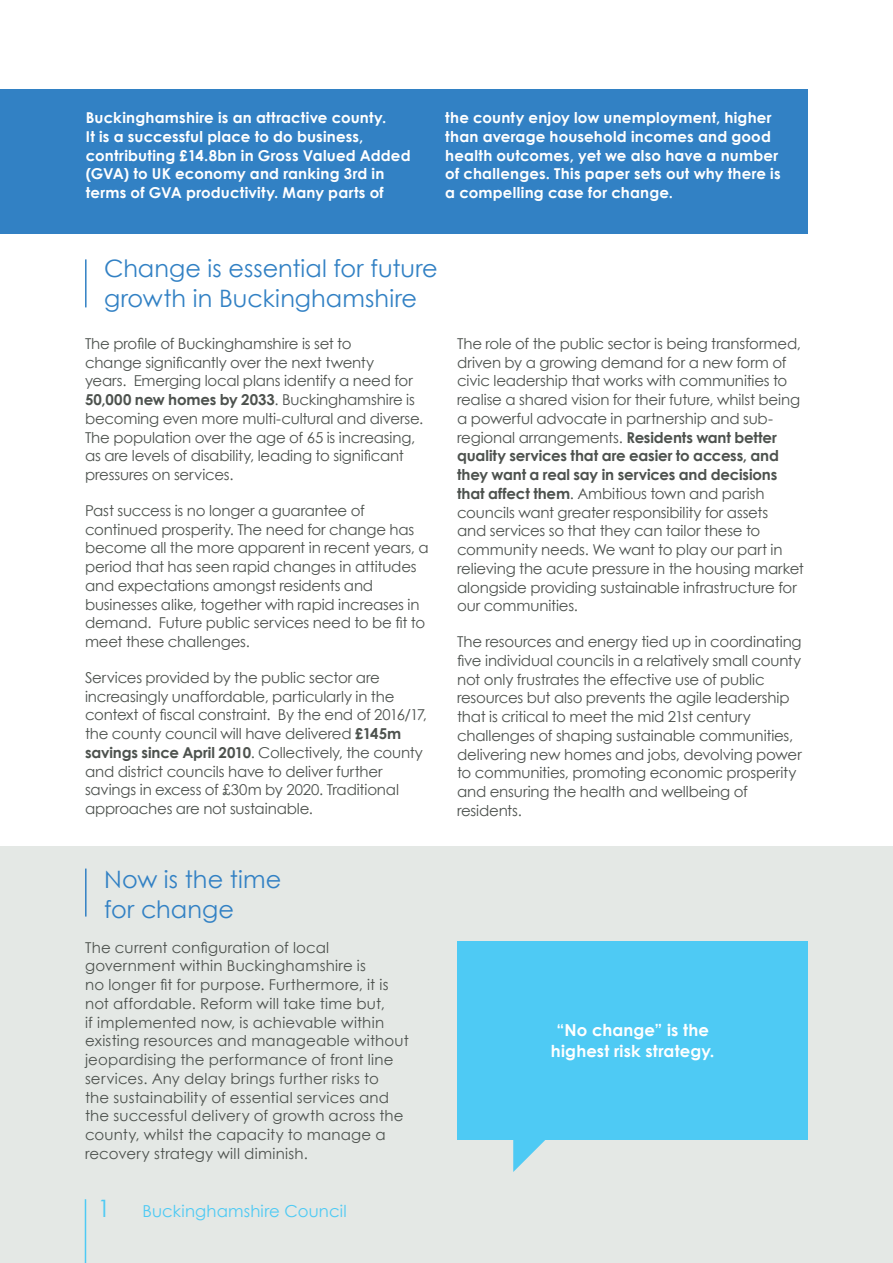
<style>
.page{position:relative;width:893px;height:1263px;background:#fff}
.page>*{position:absolute;margin:0;border:0;box-sizing:border-box;transform-origin:0 0}
.A_HEAD{font:24px "Century Gothic";letter-spacing:.005em;color:#3281c4}
.t1{font:24px "Century Gothic";color:#4ecaf4}
.QUOTE_TEXT{font:700 16.5px "Century Gothic";letter-spacing:.01em;color:#fff}
.t2{font:16.5px "Century Gothic";letter-spacing:.01em;color:#4ecaf4}
.PARA_TEXT{font:15px/18.8px "Century Gothic";letter-spacing:-.01em;color:#4d524e}
.PARA_TEXT-2{font:15px/18.8px "Century Gothic";letter-spacing:.01em;color:#4d524e}
.t3{font:700 15px/18.8px "Century Gothic";letter-spacing:.015em;color:#fff}
.s1{font-weight:700}
</style>
<div class="page">
<div style="left:0;top:846px;width:893px;height:417px;background:#e4e8e5"></div>
<hr style="left:85px;top:1199px;width:1px;height:64px;background:#4ecaf4">
<hr style="left:85px;top:259px;width:2px;height:48px;background:#3281c4">
<hr style="left:85px;top:868px;width:2px;height:48px;background:#3281c4">
<div style="left:458px;top:941px;width:350px;height:199px;background:#4ecaf4"></div>
<svg style="left:513px;top:1140px;width:32px;height:32px"></svg>
<div style="left:0;top:89px;width:808px;height:145px;background:#3281c4"></div>
<p class="t3" style="left:86px;top:108px;width:326px">Buckinghamshire is an attractive county.<br>It is a successful place to do business, contributing £14.8bn in Gross Valued Added (GVA) to UK economy and ranking 3rd in terms of GVA productivity. Many parts of</p>
<p class="t3" style="left:445px;top:108px;width:337px">the county enjoy low unemployment, higher than average household incomes and good health outcomes, yet we also have a number of challenges. This paper sets out why there is a compelling case for change.</p>
<p class="A_HEAD" style="left:104px;top:252px;width:335px">Change is essential for future</p>
<p class="A_HEAD" style="left:104px;top:282px;width:314px">growth in Buckinghamshire</p>
<p class="PARA_TEXT" style="left:85px;top:334px;width:268px">The profile of Buckinghamshire is set to</p>
<p class="PARA_TEXT" style="left:85px;top:353px;width:340px">change significantly over the next twenty<br>years. Emerging local plans identify a need for <span class="s1">50,000 new homes by 2033</span>. Buckinghamshire is becoming even more multi-cultural and diverse.<br>The population over the age of 65 is increasing, as are levels of disability, leading to significant pressures on services.</p>
<p class="PARA_TEXT" style="left:85px;top:501px;width:345px">Past success is no longer a guarantee of continued prosperity. The need for change has become all the more apparent in recent years, a period that has seen rapid changes in attitudes and expectations amongst residents and businesses alike, together with rapid increases in demand. Future public services need to be fit to meet these challenges.</p>
<p class="PARA_TEXT" style="left:85px;top:668px;width:343px">Services provided by the public sector are increasingly unaffordable, particularly in the context of fiscal constraint. By the end of 2016/17, the county council will have delivered <span class="s1">£145m savings since April 2010</span>. Collectively, the county and district councils have to deliver further savings in excess of £30m by 2020. Traditional approaches are not sustainable.</p>
<p class="PARA_TEXT" style="left:457px;top:334px;width:348px">The role of the public sector is being transformed, driven by a growing demand for a new form of civic leadership that works with communities to realise a shared vision for their future, whilst being a powerful advocate in partnership and sub&shy;regional arrangements. <span class="s1">Residents want better quality services that are easier to access, and they want a real say in services and decisions that affect them</span>. Ambitious town and parish councils want greater responsibility for assets<br>and services so that they can tailor these to community needs. We want to play our part in relieving the acute pressure in the housing market alongside providing sustainable infrastructure for our communities.</p>
<p class="PARA_TEXT" style="left:457px;top:632px;width:346px">The resources and energy tied up in coordinating five individual councils in a relatively small county not only frustrates the effective use of public resources but also prevents the agile leadership that is critical to meet the mid 21st century challenges of shaping sustainable communities, delivering new homes and jobs, devolving power to communities, promoting economic prosperity and ensuring the health and wellbeing of residents.</p>
<p class="A_HEAD" style="left:104px;top:862px;width:179px">Now is the time</p>
<p class="A_HEAD" style="left:104px;top:892px;width:131px">for change</p>
<p class="PARA_TEXT-2" style="left:85px;top:937px;width:325px">The current configuration of local government within Buckinghamshire is<br>no longer fit for purpose. Furthermore, it is not affordable. Reform will take time but,<br>if implemented now, is achievable within existing resources and manageable without jeopardising the performance of front line services. Any delay brings further risks to<br>the sustainability of essential services and the successful delivery of growth across the county, whilst the capacity to manage a recovery strategy will diminish.</p>
<p class="t1" style="left:97px;top:1192px;width:15px">1</p>
<p class="t2" style="left:142px;top:1199px;width:206px">Buckinghamshire Council</p>
<p class="QUOTE_TEXT" style="left:556px;top:1018px;width:154px">“No change” is the</p>
<p class="QUOTE_TEXT" style="left:551px;top:1039px;width:165px">highest risk strategy.</p>
</div>
